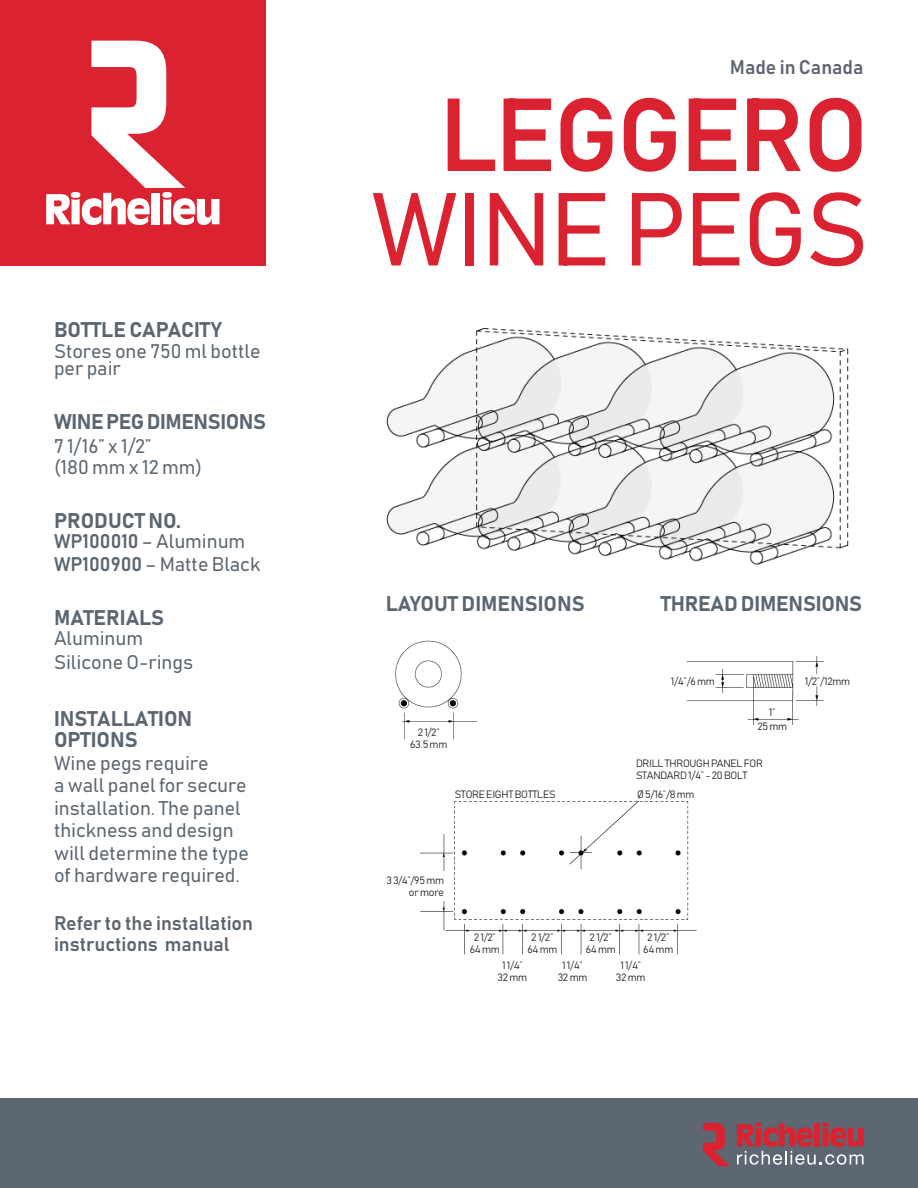
<style>
.page{position:relative;width:918px;height:1188px;background:#fff}
.page>*{position:absolute;margin:0;border:0;box-sizing:border-box;transform-origin:0 0}
.Texte_-_Enu{font:102px/94.5px "Bahnschrift";letter-spacing:-.025em;color:#db2230;text-align:right}
.Texte_-_Enu-2{font:21px/21px "Bahnschrift";color:#5b6670}
.Texte_-_Enu-3{font:21px "Bahnschrift";letter-spacing:-.02em;color:#5b6670}
.Texte_-_Enu-4{font:19.5px/22.5px "Bahnschrift";color:#5b6670}
.Texte_-_Enu-5{font:10.5px/12px "Bahnschrift";letter-spacing:-.025em;color:#231f20;text-align:center}
</style>
<div class="page">
<div style="left:0;top:0;width:266px;height:266px;background:#db2230"></div>
<svg style="left:46px;top:41px;width:173px;height:184px"></svg>
<img style="left:386px;top:328px;width:463px;height:237px">
<img style="left:395px;top:640px;width:83px;height:100px">
<img style="left:420px;top:800px;width:277px;height:155px">
<img style="left:686px;top:655px;width:138px;height:70px">
<div style="left:0;top:1098px;width:918px;height:90px;background:#5c6771"></div>
<svg style="left:703px;top:1123px;width:27px;height:43px"></svg>
<svg style="left:737px;top:1123px;width:127px;height:42px"></svg>
<div style="left:412px;top:725px;width:37px;height:29px;background:#fff"></div>
<div style="left:654px;top:672px;width:60px;height:14px;background:#fff"></div>
<div style="left:800px;top:675px;width:55px;height:11px;background:#fff"></div>
<div style="left:760px;top:706px;width:15px;height:12px;background:#fff"></div>
<div style="left:642px;top:933px;width:33px;height:24px;background:#fff"></div>
<div style="left:526px;top:933px;width:34px;height:24px;background:#fff"></div>
<div style="left:468px;top:933px;width:34px;height:24px;background:#fff"></div>
<div style="left:583px;top:933px;width:34px;height:24px;background:#fff"></div>
<div style="left:380px;top:872px;width:67px;height:29px;background:#fff"></div>
<p class="Texte_-_Enu-2" style="left:54px;top:319px;width:169px">BOTTLE CAPACITY</p>
<p class="Texte_-_Enu-4" style="left:54px;top:342px;width:208px;line-height:17.2px">Stores one 750 ml bottle per pair</p>
<p class="Texte_-_Enu-3" style="left:54px;top:408px;width:214px">WINE PEG DIMENSIONS</p>
<p class="Texte_-_Enu-4" style="left:54px;top:435px;width:150px;line-height:21px">7 1/16” x 1/2”<br>(180 mm x 12 mm)</p>
<p class="Texte_-_Enu-2" style="left:54px;top:510px;width:128px">PRODUCT NO.</p>
<p class="Texte_-_Enu-4" style="left:54px;top:530px;width:193px">WP100010 – Aluminum</p>
<p class="Texte_-_Enu-4" style="left:54px;top:553px;width:208px">WP100900 – Matte Black</p>
<p class="Texte_-_Enu-2" style="left:54px;top:607px;width:112px">MATERIALS</p>
<p class="Texte_-_Enu-4" style="left:54px;top:627px;width:91px">Aluminum</p>
<p class="Texte_-_Enu-4" style="left:54px;top:650px;width:141px">Silicone O-rings</p>
<p class="Texte_-_Enu-2" style="left:54px;top:708px;width:140px">INSTALLATION<br>OPTIONS</p>
<p class="Texte_-_Enu-4" style="left:54px;top:751px;width:196px">Wine pegs require<br>a wall panel for secure installation. The panel thickness and design will determine the type of hardware required.</p>
<p class="Texte_-_Enu-4" style="left:54px;top:913px;width:201px;line-height:21px">Refer to the installation instructions manual</p>
<p class="Texte_-_Enu-4" style="left:730px;top:55px;width:135px">Made in Canada</p>
<p class="Texte_-_Enu" style="left:371px;top:86px;width:499px">LEGGERO<br>WINE PEGS</p>
<p class="Texte_-_Enu-2" style="left:386px;top:593px;width:200px">LAYOUT DIMENSIONS</p>
<p class="Texte_-_Enu-2" style="left:661px;top:593px;width:203px">THREAD DIMENSIONS</p>
<p class="Texte_-_Enu-5" style="left:410px;top:726px;width:39px">2 1/2”<br>63.5 mm</p>
<p class="Texte_-_Enu-5" style="left:455px;top:788px;width:102px">STORE EIGHT BOTTLES</p>
<p class="Texte_-_Enu-5" style="left:671px;top:675px;width:45px">1/4”/6 mm</p>
<p class="Texte_-_Enu-5" style="left:805px;top:675px;width:47px">1/2”/12mm</p>
<p class="Texte_-_Enu-5" style="left:769px;top:707px;width:8px">1”</p>
<p class="Texte_-_Enu-5" style="left:757px;top:720px;width:31px">25 mm</p>
<p class="Texte_-_Enu-5" style="left:636px;top:757px;width:128px;text-align:left">DRILL THROUGH PANEL FOR<br>STANDARD 1/4” - 20 BOLT</p>
<p class="Texte_-_Enu-5" style="left:645px;top:788px;width:51px">5/16”/8 mm</p>
<p class="Texte_-_Enu-5" style="left:386px;top:874px;width:59px;text-align:right">3 3/4”/95 mm or more</p>
<p class="Texte_-_Enu-5" style="left:470px;top:932px;width:32px">2 1/2”<br>64 mm</p>
<p class="Texte_-_Enu-5" style="left:527px;top:932px;width:32px">2 1/2”<br>64 mm</p>
<p class="Texte_-_Enu-5" style="left:586px;top:932px;width:32px">2 1/2”<br>64 mm</p>
<p class="Texte_-_Enu-5" style="left:643px;top:932px;width:32px">2 1/2”<br>64 mm</p>
<p class="Texte_-_Enu-5" style="left:498px;top:959px;width:31px">1 1/4”<br>32 mm</p>
<p class="Texte_-_Enu-5" style="left:558px;top:959px;width:31px">1 1/4”<br>32 mm</p>
<p class="Texte_-_Enu-5" style="left:616px;top:959px;width:31px">1 1/4”<br>32 mm</p>
</div>
